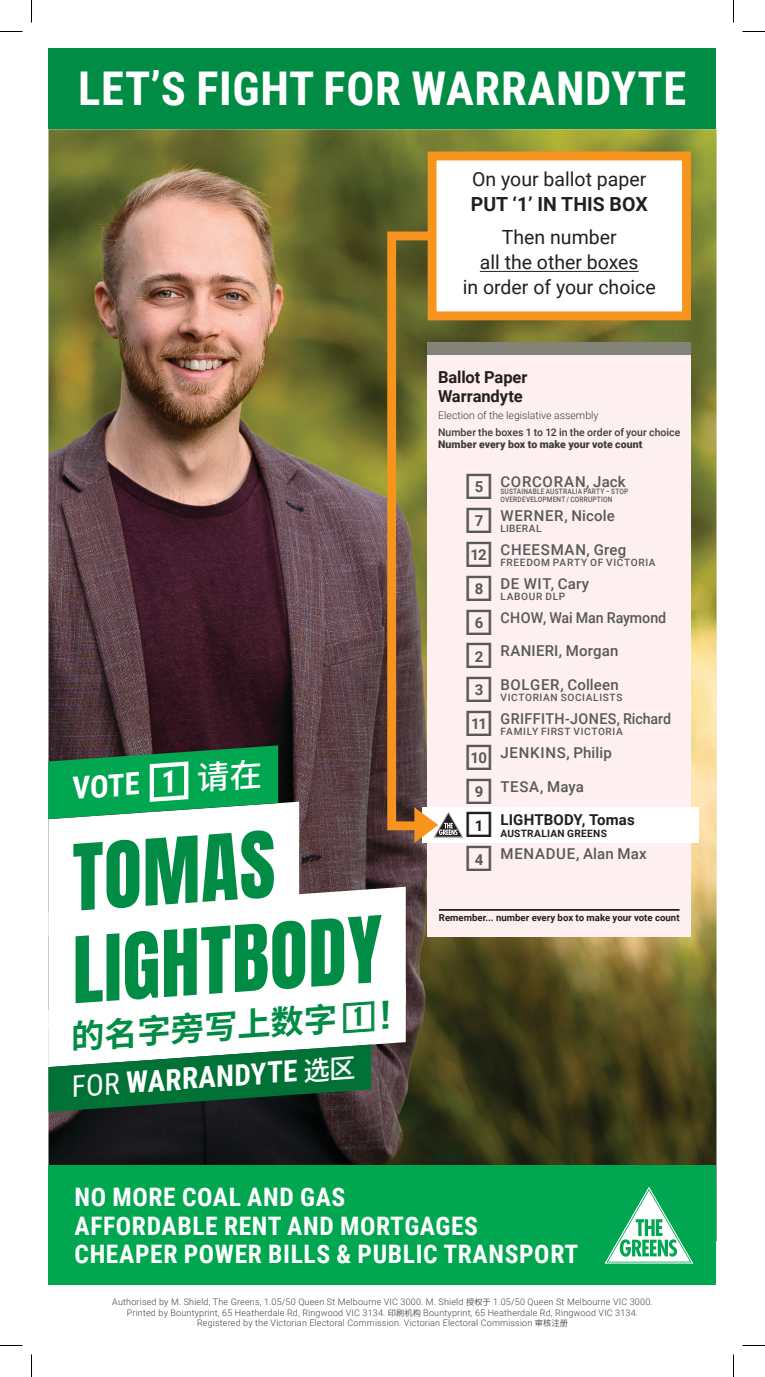
<style>
.page{position:relative;width:765px;height:1377px;background:#fff}
.page>*{position:absolute;margin:0;border:0;box-sizing:border-box;transform-origin:0 0}
.Candidate-Name-Lockup{font:77.7px "Anton";color:#008c44}
.t1{font:700 46.5px "Roboto Condensed";letter-spacing:.015em;color:#fff}
.Candidate-Name-Lockup-2{font:700 33px "Source Han Sans CN";color:#008c44}
.Vote_1{font:700 30.75px "Roboto Condensed";color:#fff}
.For-Electroate-Lockup{font:700 29.55px "Roboto Condensed";color:#fff}
.t2{font:700 25.5px "Roboto Condensed";letter-spacing:.025em;color:#fff}
.t3{font:19.5px/24.8px "Roboto";color:#231f20}
.House_of_Reps_Ballot_Top{font:700 16.5px "Roboto";letter-spacing:-.005em;color:#231f20}
.t4{font:500 15px "Roboto";letter-spacing:.02em;color:#58595b}
.t5{font:500 15px "Roboto";letter-spacing:.045em;color:#58595b}
.t6{font:500 15px "Roboto";letter-spacing:.02em;color:#58595b;scale:.95 1}
.t7{font:500 15px "Roboto";letter-spacing:-.005em;color:#58595b;scale:.95 1}
.t8{font:700 15px "Roboto";letter-spacing:.005em;color:#231f20}
.t9{font:500 15px "Roboto";letter-spacing:.05em;color:#58595b}
.t10{font:500 15px "Roboto";letter-spacing:.04em;color:#58595b}
.Ballot_-_Instructions{font:500 10.5px/12px "Roboto";letter-spacing:.005em;color:#3c3b3c}
.Ballot_-_Instructions-2{font:300 10.5px "Roboto";letter-spacing:.005em;color:#3c3b3c}
.t11{font:500 10.2px "Roboto";letter-spacing:.06em;color:#58595b}
.t12{font:700 10.2px "Roboto";letter-spacing:.03em;color:#231f20}
.t13{font:500 10.2px "Roboto";letter-spacing:.025em;color:#58595b}
.Ballot_remember_text{font:700 9.6px "Roboto";color:#231f20}
.t14{font:300 9px/10.5px "Roboto";letter-spacing:.02em;color:#414142;text-align:center}
.t15{font:500 7.5px/7.5px "Roboto";letter-spacing:.03em;color:#58595b;scale:.87 1}
.s1{font-weight:700}
.s2{font-family:"Source Han Sans CN";font-weight:500;font-size:32.55px}
.s3{font-family:"Anton";font-weight:400;font-size:21.9px}
.s4{font-family:"Anton";font-weight:400;font-size:32.4px}
.s5{font-weight:400}
.s6{font-family:"Source Han Sans CN";font-weight:500;font-size:26.55px}
.s7{font-weight:900}
.s8{font-family:"Work Sans";font-weight:400;font-size:37.5px}
.s9{font-family:"Source Han Sans CN";font-weight:400;font-size:8.25px}
</style>
<div class="page">
<img style="left:49px;top:129px;width:667px;height:1037px">
<div style="left:49px;top:49px;width:667px;height:80px;background:#008c44"></div>
<div style="left:427px;top:152px;width:264px;height:168px;background:#fff;border:9px solid #f7941d"></div>
<hr style="left:480px;top:271px;width:158px;height:1px;background:#231f20">
<svg style="left:335px;top:735px;width:48px;height:85px;background:#513c40"></svg>
<svg style="left:48px;top:820px;width:474px;height:276px"></svg>
<svg style="left:48px;top:713px;width:287px;height:139px"></svg>
<svg style="left:48px;top:952px;width:415px;height:148px"></svg>
<svg style="left:48px;top:1019px;width:368px;height:118px"></svg>
<div style="left:49px;top:1166px;width:667px;height:119px;background:#00a650"></div>
<svg style="left:605px;top:1187px;width:88px;height:76px"></svg>
<div style="left:427px;top:343px;width:264px;height:594px;background:#feeff0"></div>
<hr style="left:439px;top:909px;width:240px;height:2px;background:#231f20">
<div style="left:422px;top:807px;width:276px;height:36px;background:#fff"></div>
<div style="left:427px;top:343px;width:264px;height:12px;background:#838378"></div>
<svg style="left:383px;top:227px;width:80px;height:616px"></svg>
<svg style="left:0;top:31px;width:22px;height:1px"></svg>
<svg style="left:742px;top:31px;width:23px;height:1px"></svg>
<svg style="left:0;top:1345px;width:22px;height:1px"></svg>
<svg style="left:742px;top:1345px;width:23px;height:1px"></svg>
<svg style="left:31px;top:0;width:1px;height:23px"></svg>
<svg style="left:31px;top:1354px;width:1px;height:23px"></svg>
<svg style="left:733px;top:0;width:1px;height:23px"></svg>
<svg style="left:733px;top:1354px;width:1px;height:23px"></svg>
<svg style="left:151px;top:762px;width:36px;height:39px"></svg>
<svg style="left:344px;top:1001px;width:30px;height:32px"></svg>
<p class="t1" style="left:78px;top:56px;width:609px">LET’S FIGHT FOR WARRANDYTE</p>
<p class="t3" style="left:471px;top:166px;width:178px">On your ballot paper<br><span class="s1">PUT ‘1’ IN THIS BOX</span></p>
<p class="t3" style="left:463px;top:224px;width:194px;text-align:center">Then number<br>all the other boxes<br>in order of your choice</p>
<p class="Vote_1" style="left:70px;top:767px;width:192px;rotate:-4deg">VOTE 1 <span class="s2">请在</span></p>
<p class="Candidate-Name-Lockup" style="left:68px;top:839px;width:205px;rotate:-4deg">TOMAS</p>
<p class="Candidate-Name-Lockup" style="left:68px;top:931px;width:311px;rotate:-4deg">LIGHTBODY</p>
<p class="Candidate-Name-Lockup-2" style="left:69px;top:1018px;width:320px;rotate:-4deg">的名字旁写上数字 <span class="s3">1</span> <span class="s4">!</span></p>
<p class="For-Electroate-Lockup" style="left:70px;top:1066px;width:286px;rotate:-4deg"><span class="s5">FOR</span> WARRANDYTE <span class="s6">选区</span></p>
<p class="House_of_Reps_Ballot_Top" style="left:438px;top:365px;width:91px">Ballot Paper</p>
<p class="House_of_Reps_Ballot_Top" style="left:438px;top:385px;width:86px">Warrandyte</p>
<p class="Ballot_-_Instructions-2" style="left:438px;top:408px;width:162px">Election of the legislative assembly</p>
<p class="Ballot_-_Instructions" style="left:438px;top:425px;width:244px">Number the boxes 1 to 12 in the order of your choice<br><span class="s7">Number every box to make your vote count</span></p>
<p class="t5" style="left:463px;top:471px;width:164px"><span class="s8">□</span><span class="s1">5</span> CORCORAN, Jack</p>
<p class="t15" style="left:500px;top:488px;width:148px">SUSTAINABLE AUSTRALIA PARTY – STOP<br>OVERDEVELOPMENT / CORRUPTION</p>
<p class="t4" style="left:463px;top:505px;width:153px"><span class="s8">□</span><span class="s1">7</span> WERNER, Nicole</p>
<p class="t13" style="left:500px;top:522px;width:42px">LIBERAL</p>
<p class="t9" style="left:463px;top:539px;width:165px"><span class="s8">□</span><span class="s1">12</span> CHEESMAN, Greg</p>
<p class="t11" style="left:500px;top:555px;width:157px">FREEDOM PARTY OF VICTORIA</p>
<p class="t10" style="left:463px;top:573px;width:128px"><span class="s8">□</span><span class="s1">8</span> DE WIT, Cary</p>
<p class="t11" style="left:500px;top:589px;width:66px">LABOUR DLP</p>
<p class="t7" style="left:463px;top:607px;width:215px"><span class="s8">□</span><span class="s1">6</span> CHOW, Wai Man Raymond</p>
<p class="t4" style="left:463px;top:640px;width:157px"><span class="s8">□</span><span class="s1">2</span> RANIERI, Morgan</p>
<p class="t4" style="left:463px;top:674px;width:157px"><span class="s8">□</span><span class="s1">3</span> BOLGER, Colleen</p>
<p class="t11" style="left:500px;top:691px;width:123px">VICTORIAN SOCIALISTS</p>
<p class="t6" style="left:463px;top:708px;width:221px"><span class="s8">□</span><span class="s1">11</span> GRIFFITH-JONES, Richard</p>
<p class="t11" style="left:500px;top:724px;width:124px">FAMILY FIRST VICTORIA</p>
<p class="t5" style="left:463px;top:742px;width:150px"><span class="s8">□</span><span class="s1">10</span> JENKINS, Philip</p>
<p class="t4" style="left:463px;top:776px;width:122px"><span class="s8">□</span><span class="s1">9</span> TESA, Maya</p>
<p class="t8" style="left:463px;top:810px;width:173px"><span class="s8">□</span>1 LIGHTBODY, Tomas</p>
<p class="t12" style="left:500px;top:826px;width:108px">AUSTRALIAN GREENS</p>
<p class="t5" style="left:463px;top:843px;width:185px"><span class="s8">□</span><span class="s1">4</span> MENADUE, Alan Max</p>
<p class="Ballot_remember_text" style="left:439px;top:911px;width:242px">Remember... number every box to make your vote count</p>
<p class="t2" style="left:74px;top:1179px;width:272px">NO MORE COAL AND GAS</p>
<p class="t2" style="left:74px;top:1208px;width:405px">AFFORDABLE RENT AND MORTGAGES</p>
<p class="t2" style="left:74px;top:1236px;width:505px">CHEAPER POWER BILLS &amp; PUBLIC TRANSPORT</p>
<p class="t14" style="left:112px;top:1296px;width:542px">Authorised by M. Shield, The Greens, 1.05/50 Queen St Melbourne VIC 3000. M. Shield <span class="s9">授权于</span> 1.05/50 Queen St Melbourne VIC 3000.</p>
<p class="t14" style="left:127px;top:1307px;width:513px">Printed by Bountyprint, 65 Heatherdale Rd, Ringwood VIC 3134. <span class="s9">印刷机构</span> Bountyprint, 65 Heatherdale Rd, Ringwood VIC 3134.<br>Registered by the Victorian Electoral Commission. Victorian Electoral Commission <span class="s9">审核注册</span></p>
</div>
